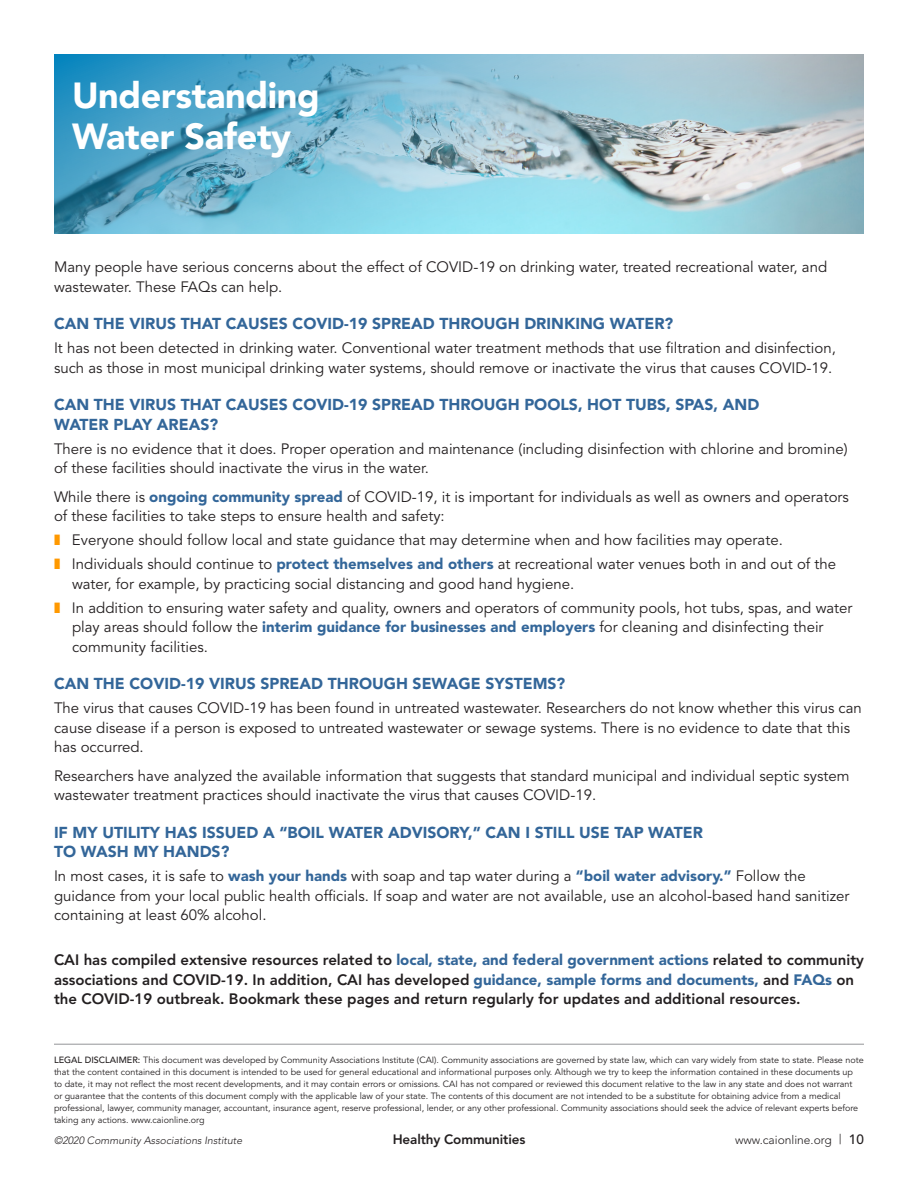
<style>
.page{position:relative;width:918px;height:1188px;background:#fff}
.page>*{position:absolute;margin:0;border:0;box-sizing:border-box;transform-origin:0 0}
.CAIdoc_page_head{font:900 36px/40.5px "Avenir";letter-spacing:-.01em;color:#fff}
.CAIdoc_subhead{font:900 15.75px/19.5px "Avenir";color:#369}
.CAIdoc_body_text{font:15px/19.5px "Avenir";color:#231f20}
.CAIdoc_bullet_text{font:15px/19.5px "Avenir";color:#231f20}
.CAIdoc_body_text-2{font:800 15px/19.5px "Avenir";color:#231f20}
.t1{font:800 13.5px "Avenir";letter-spacing:-.01em;color:#231f20}
.t2{font:300 12px "Avenir";color:#231f20}
.t3{font:italic 300 10.5px "Avenir";color:#231f20}
.t4{font:9px/12px "Avenir";color:#231f20}
.s1{font-weight:900;color:#369}
.s2{font-weight:500}
.s3{font-size:13.5px}
.s4{font-weight:500;font-size:13.5px}
</style>
<div class="page">
<hr style="left:54px;top:1044px;width:810px;height:1px;background:#939598">
<img style="left:54px;top:54px;width:810px;height:180px">
<p class="CAIdoc_page_head" style="left:72px;top:75px;width:249px">Understanding<br>Water Safety</p>
<p class="CAIdoc_body_text" style="left:54px;top:258px;width:775px">Many people have serious concerns about the effect of COVID-19 on drinking water, treated recreational water, and wastewater. These FAQs can help.</p>
<p class="CAIdoc_subhead" style="left:54px;top:314px;width:621px">CAN THE VIRUS THAT CAUSES COVID-19 SPREAD THROUGH DRINKING WATER?</p>
<p class="CAIdoc_body_text" style="left:54px;top:339px;width:783px">It has not been detected in drinking water. Conventional water treatment methods that use filtration and disinfection, such as those in most municipal drinking water systems, should remove or inactivate the virus that causes COVID-19.</p>
<p class="CAIdoc_subhead" style="left:54px;top:395px;width:707px">CAN THE VIRUS THAT CAUSES COVID-19 SPREAD THROUGH POOLS, HOT TUBS, SPAS, AND<br>WATER PLAY AREAS?</p>
<p class="CAIdoc_body_text" style="left:54px;top:439px;width:795px">There is no evidence that it does. Proper operation and maintenance (including disinfection with chlorine and bromine) of these facilities should inactivate the virus in the water.</p>
<p class="CAIdoc_body_text" style="left:54px;top:487px;width:796px">While there is <span class="s1">ongoing community spread</span> of COVID-19, it is important for individuals as well as owners and operators of these facilities to take steps to ensure health and safety:</p>
<p class="CAIdoc_bullet_text" style="left:72px;top:531px;width:712px">Everyone should follow local and state guidance that may determine when and how facilities may operate.</p>
<p class="CAIdoc_bullet_text" style="left:72px;top:555px;width:766px">Individuals should continue to <span class="s1">protect themselves and others</span> at recreational water venues both in and out of the water, for example, by practicing social distancing and good hand hygiene.</p>
<p class="CAIdoc_bullet_text" style="left:72px;top:598px;width:782px">In addition to ensuring water safety and quality, owners and operators of community pools, hot tubs, spas, and water play areas should follow the <span class="s1">interim guidance for businesses and employers</span> for cleaning and disinfecting their community facilities.</p>
<p class="CAIdoc_subhead" style="left:54px;top:674px;width:513px">CAN THE COVID-19 VIRUS SPREAD THROUGH SEWAGE SYSTEMS?</p>
<p class="CAIdoc_body_text" style="left:54px;top:699px;width:809px">The virus that causes COVID-19 has been found in untreated wastewater. Researchers do not know whether this virus can cause disease if a person is exposed to untreated wastewater or sewage systems. There is no evidence to date that this has occurred.</p>
<p class="CAIdoc_body_text" style="left:54px;top:766px;width:797px">Researchers have analyzed the available information that suggests that standard municipal and individual septic system wastewater treatment practices should inactivate the virus that causes COVID-19.</p>
<p class="CAIdoc_subhead" style="left:54px;top:823px;width:651px">IF MY UTILITY HAS ISSUED A “BOIL WATER ADVISORY,” CAN I STILL USE TAP WATER<br>TO WASH MY HANDS?</p>
<p class="CAIdoc_body_text" style="left:54px;top:867px;width:797px">In most cases, it is safe to <span class="s1">wash your hands</span> with soap and tap water during a <span class="s1">“boil water advisory.”</span> Follow the guidance from your local public health officials. If soap and water are not available, use an alcohol-based hand sanitizer containing at least 60% alcohol.</p>
<p class="CAIdoc_body_text-2" style="left:54px;top:950px;width:812px">CAI has compiled extensive resources related to <span class="s1">local, state, and federal government actions</span> related to community associations and COVID-19. In addition, CAI has developed <span class="s1">guidance, sample forms and documents,</span> and <span class="s1">FAQs</span> on the COVID-19 outbreak. Bookmark these pages and return regularly for updates and additional resources.</p>
<p class="t4" style="left:54px;top:1054px;width:811px"><span class="s2">LEGAL DISCLAIMER:</span> This document was developed by Community Associations Institute (CAI). Community associations are governed by state law, which can vary widely from state to state. Please note that the content contained in this document is intended to be used for general educational and informational purposes only. Although we try to keep the information contained in these documents up<br>to date, it may not reflect the most recent developments, and it may contain errors or omissions. CAI has not compared or reviewed this document relative to the law in any state and does not warrant<br>or guarantee that the contents of this document comply with the applicable law of your state. The contents of this document are not intended to be a substitute for obtaining advice from a medical professional, lawyer, community manager, accountant, insurance agent, reserve professional, lender, or any other professional. Community associations should seek the advice of relevant experts before taking any actions. www.caionline.org</p>
<p class="t3" style="left:54px;top:1135px;width:190px">©2020 Community Associations Institute</p>
<p class="t1" style="left:393px;top:1132px;width:134px">Healthy Communities</p>
<p class="t2" style="left:735px;top:1133px;width:130px">www.caionline.org <span class="s3">|</span> <span class="s4">10</span></p>
</div>
